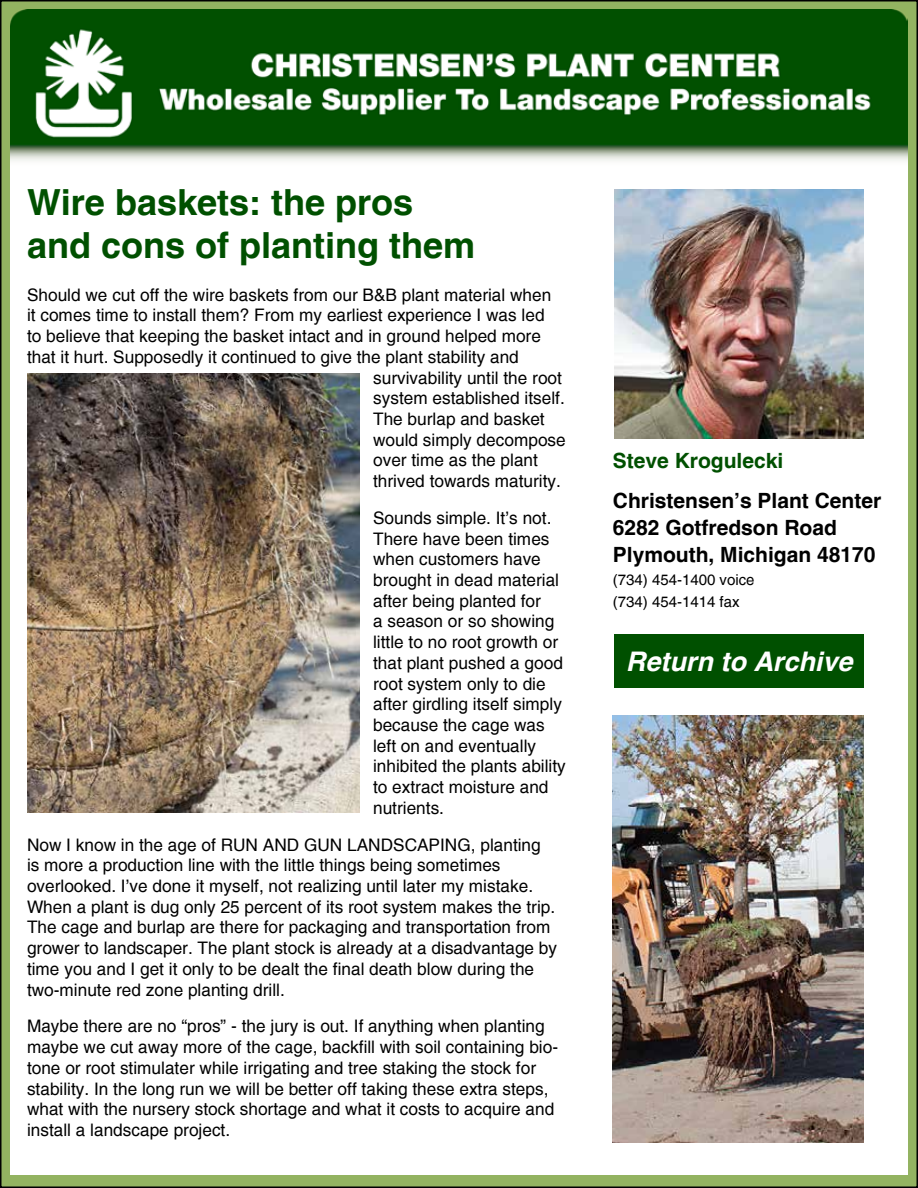
<style>
.page{position:relative;width:918px;height:1188px;background:#fff}
.page>*{position:absolute;margin:0;border:0;box-sizing:border-box;transform-origin:0 0}
.t1{font:700 36px/43.2px "Helvetica";color:#005000}
.t2{font:italic 700 27px "Helvetica";color:#fff}
.t3{font:700 21px/27px "Helvetica";color:#000}
.t4{font:700 21px "Helvetica";color:#005000}
.t5{font:17.25px/20.7px "Helvetica";color:#000}
.t6{font:15px/22.5px "Helvetica";color:#000}
</style>
<div class="page">
<div style="left:1px;top:1px;width:916px;height:1186px;background:#93b361"></div>
<div style="left:10px;top:155px;width:898px;height:1019px;background:#fff"></div>
<img style="left:10px;top:9px;width:898px;height:152px">
<div style="left:614px;top:634px;width:250px;height:54px;background:#005000"></div>
<img style="left:614px;top:189px;width:250px;height:250px">
<img style="left:613px;top:716px;width:251px;height:426px">
<img style="left:27px;top:374px;width:333px;height:438px">
<h1 class="t1" style="left:27px;top:183px;width:450px">Wire baskets: the pros and cons of planting them</h1>
<p class="t5" style="left:27px;top:285px;width:526px">Should we cut off the wire baskets from our B&amp;B plant material when</p>
<p class="t5" style="left:27px;top:306px;width:519px">it comes time to install them? From my earliest experience I was led</p>
<p class="t5" style="left:27px;top:326px;width:515px">to believe that keeping the basket intact and in ground helped more</p>
<p class="t5" style="left:27px;top:347px;width:493px">that it hurt. Supposedly it continued to give the plant stability and</p>
<p class="t5" style="left:373px;top:368px;width:190px">survivability until the root</p>
<p class="t5" style="left:373px;top:388px;width:193px">system established itself.</p>
<p class="t5" style="left:373px;top:409px;width:173px">The burlap and basket</p>
<p class="t5" style="left:373px;top:430px;width:194px">would simply decompose</p>
<p class="t5" style="left:373px;top:451px;width:166px">over time as the plant</p>
<p class="t5" style="left:373px;top:471px;width:189px">thrived towards maturity.</p>
<p class="t5" style="left:373px;top:508px;width:194px">Sounds simple. It’s not.<br>There have been times when customers have brought in dead material after being planted for<br>a season or so showing little to no root growth or that plant pushed a good root system only to die after girdling itself simply because the cage was left on and eventually inhibited the plants ability to extract moisture and nutrients.</p>
<p class="t5" style="left:27px;top:835px;width:532px">Now I know in the age of RUN AND GUN LANDSCAPING, planting is more a production line with the little things being sometimes overlooked. I’ve done it myself, not realizing until later my mistake.<br>When a plant is dug only 25 percent of its root system makes the trip.<br>The cage and burlap are there for packaging and transportation from grower to landscaper. The plant stock is already at a disadvantage by time you and I get it only to be dealt the final death blow during the two-minute red zone planting drill.</p>
<p class="t5" style="left:27px;top:1017px;width:533px">Maybe there are no “pros” - the jury is out. If anything when planting maybe we cut away more of the cage, backfill with soil containing bio&shy;tone or root stimulater while irrigating and tree staking the stock for stability. In the long run we will be better off taking these extra steps, what with the nursery stock shortage and what it costs to acquire and install a landscape project.</p>
<p class="t4" style="left:613px;top:447px;width:172px">Steve Krogulecki</p>
<p class="t3" style="left:613px;top:488px;width:270px">Christensen’s Plant Center<br>6282 Gotfredson Road<br>Plymouth, Michigan 48170</p>
<p class="t6" style="left:613px;top:569px;width:143px">(734) 454-1400 voice (734) 454-1414 fax</p>
<h2 class="t2" style="left:626px;top:645px;width:228px">Return to Archive</h2>
</div>
